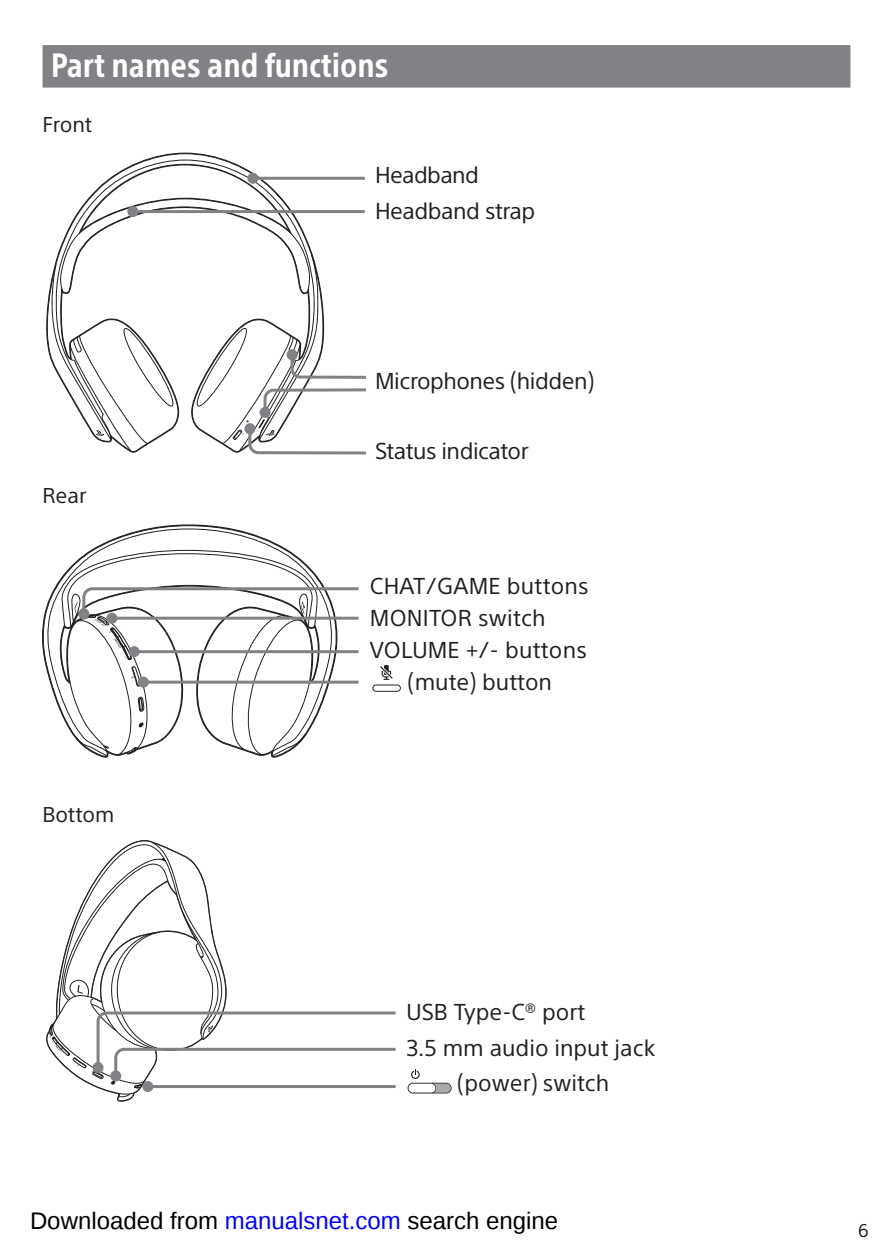
<style>
.page{position:relative;width:893px;height:1259px;background:#fff}
.page>*{position:absolute;margin:0;border:0;box-sizing:border-box;transform-origin:0 0}
.Main_Heading{font:700 condensed 33px "SST";color:#fff}
.L4{font:22.5px "SST";color:#231f20}
.L4-2{font:22.5px "SST";letter-spacing:-.02em;color:#231f20}
.L4-3{font:22.5px "SST";letter-spacing:-.03em;color:#231f20}
.L4-4{font:21px "SST";color:#231f20}
.t1{font:18px "SST";color:#231f20}
</style>
<div class="page">
<div style="left:43px;top:45px;width:807px;height:43px;background:#808285"></div>
<svg style="left:46px;top:153px;width:190px;height:207px"></svg>
<svg style="left:51px;top:164px;width:315px;height:291px"></svg>
<svg style="left:46px;top:528px;width:240px;height:178px"></svg>
<svg style="left:58px;top:549px;width:301px;height:208px"></svg>
<div style="left:106px;top:612px;width:11px;height:12px;background:#808285;border-radius:50%"></div>
<hr style="left:112px;top:616px;width:247px;height:3px;background:#808285">
<div style="left:129px;top:646px;width:11px;height:11px;background:#808285;border-radius:50%"></div>
<hr style="left:134px;top:650px;width:225px;height:3px;background:#808285">
<div style="left:138px;top:676px;width:11px;height:11px;background:#808285;border-radius:50%"></div>
<hr style="left:143px;top:680px;width:216px;height:3px;background:#808285">
<svg style="left:372px;top:684px;width:29px;height:8px"></svg>
<svg style="left:380px;top:665px;width:13px;height:15px"></svg>
<svg style="left:46px;top:840px;width:350px;height:261px"></svg>
<svg style="left:408px;top:1069px;width:44px;height:24px"></svg>
<p class="Main_Heading" style="left:51px;top:45px;width:339px">Part names and functions</p>
<p class="L4-4" style="left:43px;top:112px;width:51px">Front</p>
<p class="L4-3" style="left:375px;top:162px;width:105px">Headband</p>
<p class="L4-2" style="left:375px;top:198px;width:162px">Headband strap</p>
<p class="L4-2" style="left:375px;top:368px;width:221px">Microphones (hidden)</p>
<p class="L4-4" style="left:43px;top:483px;width:46px">Rear</p>
<p class="L4-4" style="left:43px;top:802px;width:73px">Bottom</p>
<p class="L4-2" style="left:375px;top:437px;width:155px">Status indicator</p>
<p class="L4" style="left:370px;top:572px;width:220px">CHAT/GAME buttons</p>
<p class="L4" style="left:370px;top:604px;width:177px">MONITOR switch</p>
<p class="L4" style="left:370px;top:636px;width:218px">VOLUME +/- buttons</p>
<p class="L4" style="left:408px;top:668px;width:146px">(mute) button</p>
<p class="L4" style="left:406px;top:998px;width:181px">USB Type-C® port</p>
<p class="L4" style="left:406px;top:1035px;width:250px">3.5 mm audio input jack</p>
<p class="L4" style="left:458px;top:1069px;width:153px">(power) switch</p>
<p class="t1" style="left:858px;top:1219px;width:12px">6</p>
</div>
